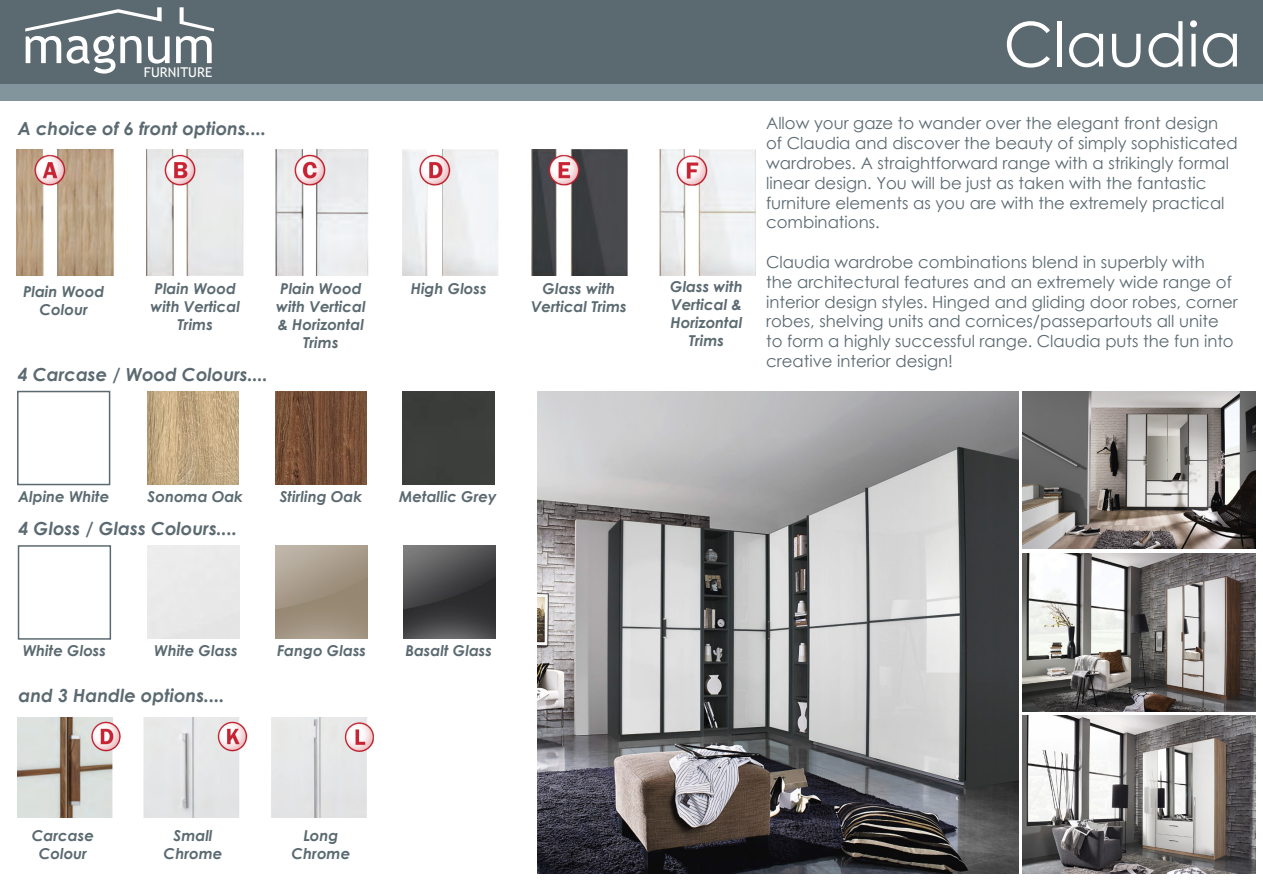
<style>
.page{position:relative;width:1263px;height:893px;background:#fff}
.page>*{position:absolute;margin:0;border:0;box-sizing:border-box;transform-origin:0 0}
.t1{font:61.5px "Century Gothic";color:#fff}
.t2{font:51px "Trebuchet MS";color:#fff}
.t3{font:italic 700 18px "Century Gothic";color:#5b6a71}
.t4{font:16.5px/19.8px "Century Gothic";color:#5b6a71}
.t5{font:italic 700 15px/18px "Century Gothic";color:#5b6a71;text-align:center}
.t6{font:13.5px "Trebuchet MS";letter-spacing:.005em;color:#fff}
</style>
<div class="page">
<img style="left:16px;top:149px;width:739px;height:126px">
<div style="left:0;top:0;width:1263px;height:84px;background:#5b6a71"></div>
<svg style="left:25px;top:7px;width:137px;height:25px"></svg>
<svg style="left:180px;top:7px;width:34px;height:25px"></svg>
<div style="left:0;top:84px;width:1263px;height:16px;background:#82959c"></div>
<div style="left:17px;top:391px;width:93px;height:94px;border:2px solid #5b6a71"></div>
<img style="left:147px;top:392px;width:92px;height:92px">
<img style="left:275px;top:392px;width:92px;height:92px">
<div style="left:403px;top:392px;width:92px;height:92px;background:#3c3e3b"></div>
<div style="left:18px;top:545px;width:93px;height:95px;border:2px solid #5b6a71"></div>
<img style="left:404px;top:546px;width:91px;height:93px">
<img style="left:17px;top:717px;width:357px;height:100px">
<img style="left:537px;top:391px;width:481px;height:482px">
<img style="left:1023px;top:391px;width:233px;height:158px">
<img style="left:1023px;top:554px;width:233px;height:157px">
<img style="left:1023px;top:716px;width:233px;height:157px">
<p class="t2" style="left:22px;top:15px;width:194px">magnum</p>
<p class="t6" style="left:144px;top:64px;width:70px">FURNITURE</p>
<p class="t3" style="left:18px;top:114px;width:250px">A choice of 6 front options....</p>
<p class="t5" style="left:23px;top:282px;width:83px">Plain Wood</p>
<p class="t5" style="left:40px;top:300px;width:50px">Colour</p>
<p class="t5" style="left:155px;top:279px;width:83px">Plain Wood</p>
<p class="t5" style="left:151px;top:297px;width:91px">with Vertical<br>Trims</p>
<p class="t3" style="left:18px;top:361px;width:252px">4 Carcase / Wood Colours....</p>
<p class="t5" style="left:280px;top:279px;width:83px">Plain Wood</p>
<p class="t5" style="left:276px;top:297px;width:91px">with Vertical &amp; Horizontal<br>Trims</p>
<p class="t5" style="left:411px;top:279px;width:77px">High Gloss</p>
<p class="t5" style="left:531px;top:279px;width:97px">Glass with<br>Vertical Trims</p>
<p class="t5" style="left:670px;top:277px;width:74px">Glass with<br>Vertical &amp;<br>Horizontal<br>Trims</p>
<p class="t1" style="left:1003px;top:1px;width:240px">Claudia</p>
<p class="t4" style="left:766px;top:113px;width:473px">Allow your gaze to wander over the elegant front design of Claudia and discover the beauty of simply sophisticated wardrobes. A straightforward range with a strikingly formal linear design. You will be just as taken with the fantastic furniture elements as you are with the extremely practical combinations.</p>
<p class="t4" style="left:766px;top:252px;width:473px">Claudia wardrobe combinations blend in superbly with<br>the architectural features and an extremely wide range of interior design styles. Hinged and gliding door robes, corner robes, shelving units and cornices/passepartouts all unite to form a highly successful range. Claudia puts the fun into creative interior design!</p>
<p class="t5" style="left:18px;top:487px;width:93px">Alpine White</p>
<p class="t5" style="left:148px;top:487px;width:97px">Sonoma Oak</p>
<p class="t5" style="left:280px;top:487px;width:84px">Stirling Oak</p>
<p class="t5" style="left:399px;top:487px;width:99px">Metallic Grey</p>
<p class="t3" style="left:19px;top:515px;width:220px">4 Gloss / Glass Colours....</p>
<p class="t5" style="left:23px;top:641px;width:85px">White Gloss</p>
<p class="t5" style="left:154px;top:641px;width:85px">White Glass</p>
<p class="t5" style="left:277px;top:641px;width:91px">Fango Glass</p>
<p class="t5" style="left:405px;top:641px;width:88px">Basalt Glass</p>
<p class="t3" style="left:19px;top:682px;width:207px">and 3 Handle options....</p>
<p class="t5" style="left:32px;top:825px;width:64px">Carcase<br>Colour</p>
<p class="t5" style="left:164px;top:825px;width:60px">Small<br>Chrome</p>
<p class="t5" style="left:291px;top:825px;width:60px">Long<br>Chrome</p>
</div>
